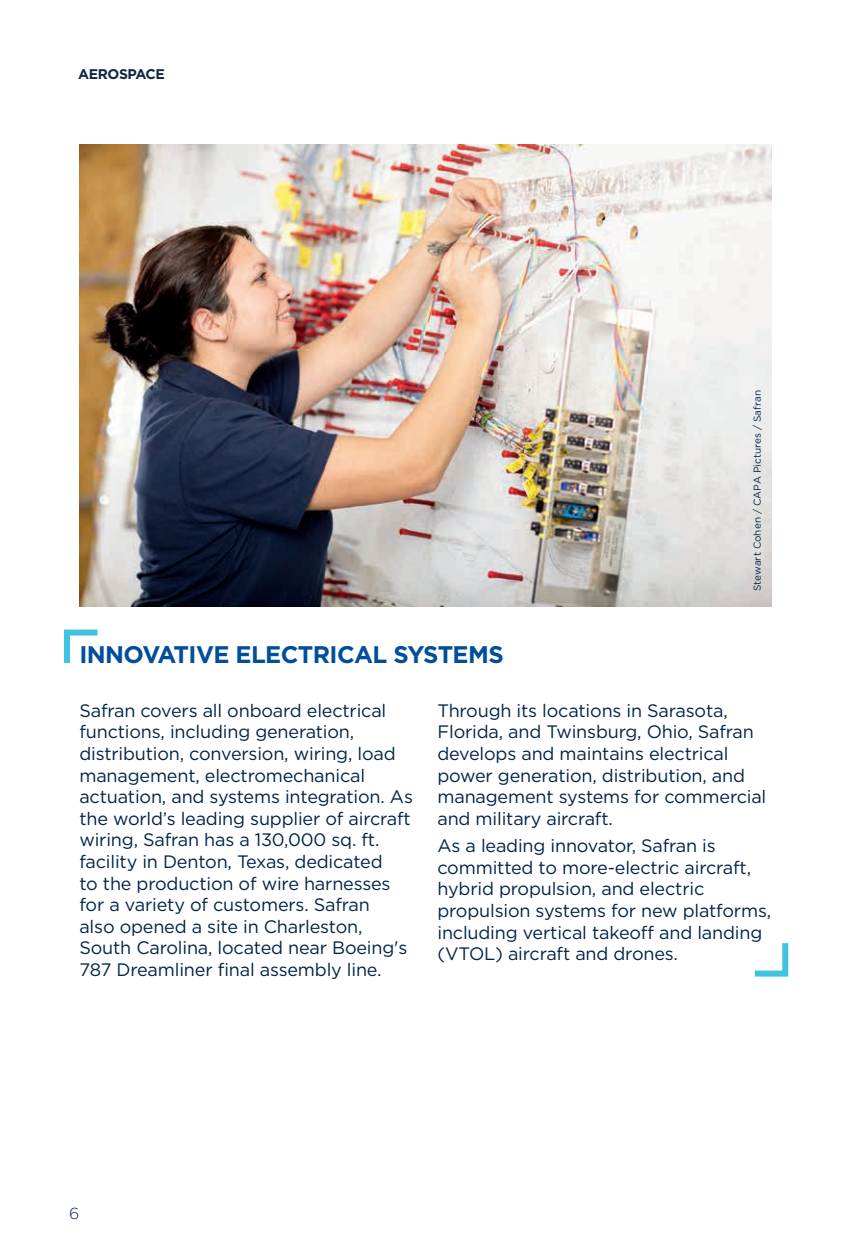
<style>
.page{position:relative;width:851px;height:1248px;background:#fff}
.page>*{position:absolute;margin:0;border:0;box-sizing:border-box;transform-origin:0 0}
.t1{font:700 24px "Gotham";letter-spacing:-.025em;color:#014e9b}
.t2{font:18px/21.6px "Gotham";letter-spacing:-.01em;color:#022448}
.t3{font:300 16px "Gotham";color:#022448}
.t4{font:700 14px "Gotham";letter-spacing:-.03em;color:#132646}
.t5{font:10px "Gotham";color:#022448}
</style>
<div class="page">
<svg style="left:64px;top:629px;width:34px;height:34px"></svg>
<svg style="left:754px;top:943px;width:35px;height:34px"></svg>
<img style="left:79px;top:145px;width:692px;height:461px">
<p class="t4" style="left:78px;top:65px;width:88px">AEROSPACE</p>
<p class="t5" style="left:750px;top:591px;width:202px;rotate:-90deg">Stewart Cohen / CAPA Pictures / Safran</p>
<h1 class="t1" style="left:79px;top:639px;width:426px">INNOVATIVE ELECTRICAL SYSTEMS</h1>
<p class="t2" style="left:79px;top:699px;width:335px">Safran covers all onboard electrical functions, including generation, distribution, conversion, wiring, load management, electromechanical actuation, and systems integration. As the world’s leading supplier of aircraft wiring, Safran has a 130,000 sq. ft. facility in Denton, Texas, dedicated<br>to the production of wire harnesses for a variety of customers. Safran<br>also opened a site in Charleston, South Carolina, located near Boeing's 787 Dreamliner final assembly line.</p>
<p class="t2" style="left:437px;top:699px;width:330px">Through its locations in Sarasota, Florida, and Twinsburg, Ohio, Safran develops and maintains electrical power generation, distribution, and management systems for commercial and military aircraft.</p>
<p class="t2" style="left:437px;top:834px;width:335px">As a leading innovator, Safran is committed to more-electric aircraft, hybrid propulsion, and electric propulsion systems for new platforms, including vertical takeoff and landing (VTOL) aircraft and drones.</p>
<p class="t3" style="left:69px;top:1203px;width:12px">6</p>
</div>
